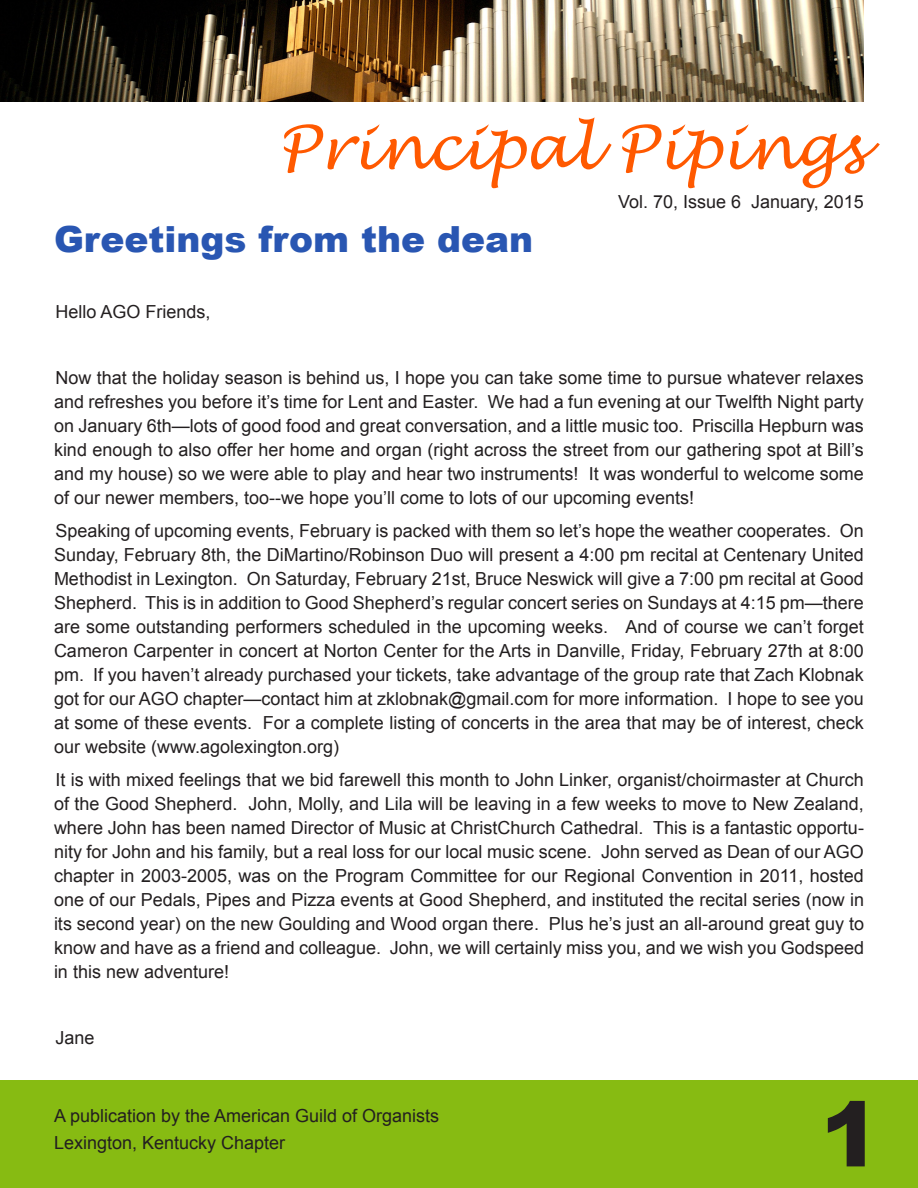
<style>
.page{position:relative;width:918px;height:1188px;background:#fff}
.page>*{position:absolute;margin:0;border:0;box-sizing:border-box;transform-origin:0 0}
.t1{font:900 90px "Arial";color:#231f20}
.t2{font:italic 60px "Lucida Handwriting";color:#ff5900}
.t3{font:900 36px "Arial";color:#2956b2}
.t4{font:18px/24px "Arial";color:#231f20;text-align:justify}
</style>
<div class="page">
<img style="left:0;top:0;width:864px;height:102px">
<div style="left:0;top:1080px;width:918px;height:108px;background:#87bb12"></div>
<p class="t2" style="left:278px;top:111px;width:588px">Principal Pipings</p>
<p class="t4" style="left:618px;top:190px;width:247px">Vol. 70, Issue 6 January, 2015</p>
<p class="t3" style="left:54px;top:213px;width:481px">Greetings from the dean</p>
<p class="t4" style="left:56px;top:300px;width:157px">Hello AGO Friends,</p>
<p class="t4" style="left:54px;top:366px;width:811px">Now that the holiday season is behind us, I hope you can take some time to pursue whatever relaxes and refreshes you before it’s time for Lent and Easter. We had a fun evening at our Twelfth Night party on January 6th—lots of good food and great conversation, and a little music too. Priscilla Hepburn was kind enough to also offer her home and organ (right across the street from our gathering spot at Bill’s and my house) so we were able to play and hear two instruments! It was wonderful to welcome some of our newer members, too--we hope you’ll come to lots of our upcoming events!</p>
<p class="t4" style="left:54px;top:519px;width:811px">Speaking of upcoming events, February is packed with them so let’s hope the weather cooperates. On Sunday, February 8th, the DiMartino/Robinson Duo will present a 4:00 pm recital at Centenary United Methodist in Lexington. On Saturday, February 21st, Bruce Neswick will give a 7:00 pm recital at Good Shepherd. This is in addition to Good Shepherd’s regular concert series on Sundays at 4:15 pm—there are some outstanding performers scheduled in the upcoming weeks. And of course we can’t forget Cameron Carpenter in concert at Norton Center for the Arts in Danville, Friday, February 27th at 8:00 pm. If you haven’t already purchased your tickets, take advantage of the group rate that Zach Klobnak got for our AGO chapter—contact him at zklobnak@gmail.com for more information. I hope to see you at some of these events. For a complete listing of concerts in the area that may be of interest, check our website (www.agolexington.org)</p>
<p class="t4" style="left:54px;top:768px;width:812px">It is with mixed feelings that we bid farewell this month to John Linker, organist/choirmaster at Church of the Good Shepherd. John, Molly, and Lila will be leaving in a few weeks to move to New Zealand, where John has been named Director of Music at ChristChurch Cathedral. This is a fantastic opportu&shy;nity for John and his family, but a real loss for our local music scene. John served as Dean of our AGO chapter in 2003-2005, was on the Program Committee for our Regional Convention in 2011, hosted one of our Pedals, Pipes and Pizza events at Good Shepherd, and instituted the recital series (now in its second year) on the new Goulding and Wood organ there. Plus he’s just an all-around great guy to know and have as a friend and colleague. John, we will certainly miss you, and we wish you Godspeed in this new adventure!</p>
<p class="t4" style="left:56px;top:1026px;width:41px">Jane</p>
<p class="t4" style="left:54px;top:1103px;width:387px">A publication by the American Guild of Organists</p>
<p class="t4" style="left:54px;top:1130px;width:233px">Lexington, Kentucky Chapter</p>
<p class="t1" style="left:820px;top:1069px;width:62px">1</p>
</div>
